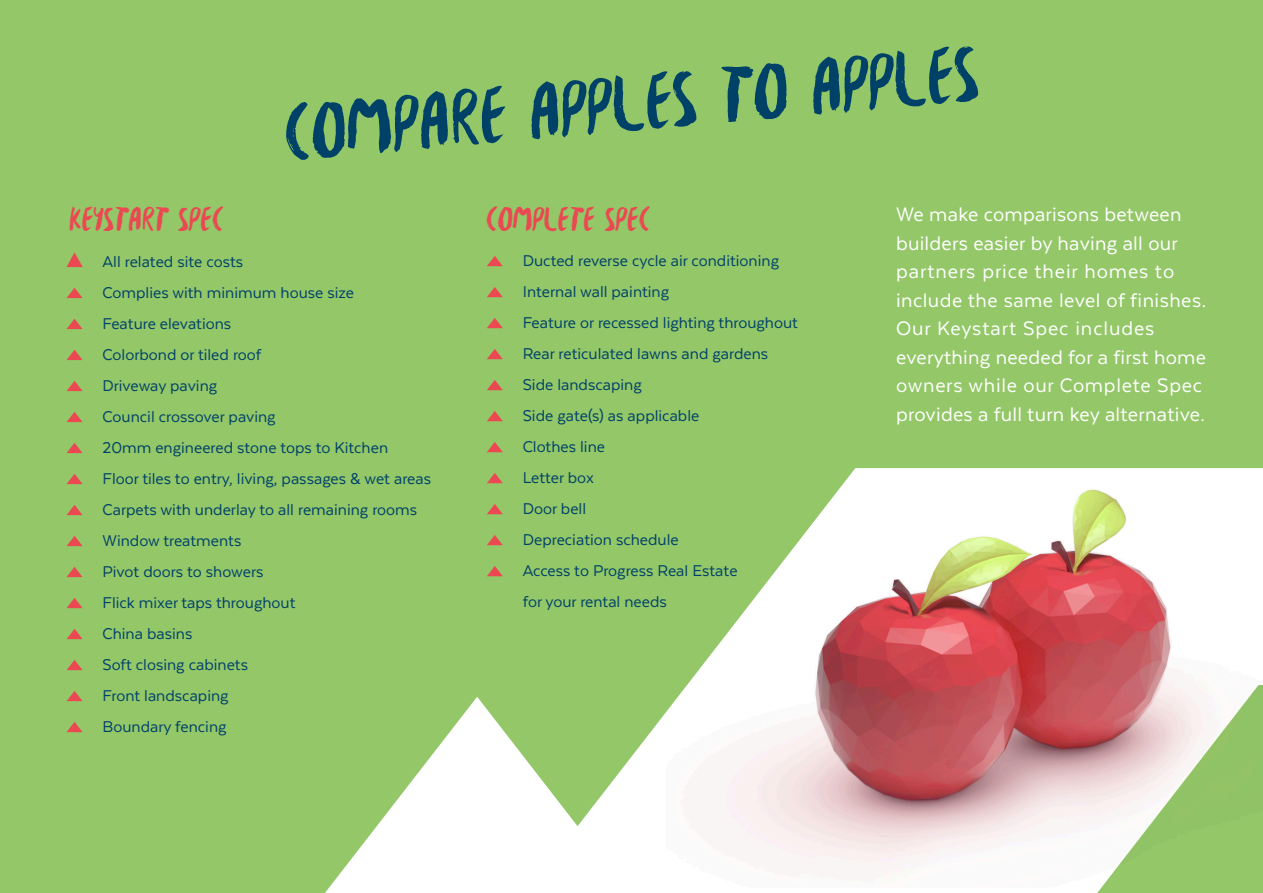
<style>
.page{position:relative;width:1263px;height:893px;background:#fff}
.page>*{position:absolute;margin:0;border:0;box-sizing:border-box;transform-origin:0 0}
.t1{font:84.45px "Besom";color:#004168}
.t2{font:36px "Besom";color:#eb4852}
.t3{font:22.5px/28.5px "Texta";letter-spacing:.01em;color:#fff}
.t4{font:18px "Texta";color:#004168}
</style>
<div class="page">
<div style="left:0;top:0;width:663px;height:893px;background:#93c768"></div>
<div style="left:514px;top:0;width:749px;height:468px;background:#93c768"></div>
<svg style="left:325px;top:697px;width:304px;height:196px"></svg>
<svg style="left:1097px;top:888px;width:166px;height:5px"></svg>
<img style="left:663px;top:434px;width:600px;height:454px">
<svg style="left:67px;top:252px;width:16px;height:15px"></svg>
<svg style="left:67px;top:288px;width:16px;height:10px"></svg>
<svg style="left:67px;top:319px;width:16px;height:10px"></svg>
<svg style="left:67px;top:350px;width:16px;height:10px"></svg>
<svg style="left:67px;top:381px;width:16px;height:10px"></svg>
<svg style="left:67px;top:412px;width:16px;height:10px"></svg>
<svg style="left:67px;top:443px;width:16px;height:10px"></svg>
<svg style="left:67px;top:474px;width:16px;height:10px"></svg>
<svg style="left:67px;top:505px;width:16px;height:10px"></svg>
<svg style="left:67px;top:536px;width:16px;height:10px"></svg>
<svg style="left:67px;top:567px;width:16px;height:10px"></svg>
<svg style="left:67px;top:598px;width:16px;height:10px"></svg>
<svg style="left:67px;top:629px;width:16px;height:10px"></svg>
<svg style="left:67px;top:660px;width:16px;height:10px"></svg>
<svg style="left:67px;top:691px;width:16px;height:10px"></svg>
<svg style="left:67px;top:722px;width:16px;height:10px"></svg>
<svg style="left:487px;top:256px;width:16px;height:10px"></svg>
<svg style="left:487px;top:287px;width:16px;height:10px"></svg>
<svg style="left:487px;top:318px;width:16px;height:10px"></svg>
<svg style="left:487px;top:349px;width:16px;height:10px"></svg>
<svg style="left:487px;top:380px;width:16px;height:10px"></svg>
<svg style="left:487px;top:411px;width:16px;height:10px"></svg>
<svg style="left:487px;top:442px;width:16px;height:10px"></svg>
<svg style="left:487px;top:473px;width:16px;height:10px"></svg>
<svg style="left:487px;top:504px;width:16px;height:10px"></svg>
<svg style="left:487px;top:535px;width:16px;height:10px"></svg>
<svg style="left:487px;top:566px;width:16px;height:10px"></svg>
<p class="t1" style="left:276px;top:99px;width:703px;rotate:-5deg">COMPARE APPLES TO APPLES</p>
<p class="t2" style="left:68px;top:204px;width:160px">KEYSTART SPEC</p>
<p class="t2" style="left:484px;top:204px;width:171px">COMPLETE SPEC</p>
<p class="t4" style="left:523px;top:252px;width:258px">Ducted reverse cycle air conditioning</p>
<p class="t4" style="left:523px;top:283px;width:148px">Internal wall painting</p>
<p class="t4" style="left:523px;top:314px;width:277px">Feature or recessed lighting throughout</p>
<p class="t4" style="left:523px;top:345px;width:247px">Rear reticulated lawns and gardens</p>
<p class="t4" style="left:523px;top:376px;width:120px">Side landscaping</p>
<p class="t4" style="left:523px;top:407px;width:178px">Side gate(s) as applicable</p>
<p class="t4" style="left:523px;top:438px;width:84px">Clothes line</p>
<p class="t4" style="left:523px;top:469px;width:72px">Letter box</p>
<p class="t4" style="left:523px;top:500px;width:65px">Door bell</p>
<p class="t4" style="left:523px;top:531px;width:157px">Depreciation schedule</p>
<p class="t4" style="left:523px;top:562px;width:216px">Access to Progress Real Estate</p>
<p class="t4" style="left:523px;top:593px;width:146px">for your rental needs</p>
<p class="t4" style="left:103px;top:252px;width:142px">All related site costs</p>
<p class="t4" style="left:103px;top:283px;width:253px">Complies with minimum house size</p>
<p class="t4" style="left:103px;top:314px;width:130px">Feature elevations</p>
<p class="t4" style="left:103px;top:345px;width:160px">Colorbond or tiled roof</p>
<p class="t4" style="left:103px;top:376px;width:116px">Driveway paving</p>
<p class="t4" style="left:103px;top:407px;width:175px">Council crossover paving</p>
<p class="t4" style="left:103px;top:438px;width:287px">20mm engineered stone tops to Kitchen</p>
<p class="t4" style="left:103px;top:469px;width:330px">Floor tiles to entry, living, passages &amp; wet areas</p>
<p class="t4" style="left:103px;top:500px;width:316px">Carpets with underlay to all remaining rooms</p>
<p class="t4" style="left:103px;top:531px;width:140px">Window treatments</p>
<p class="t4" style="left:103px;top:562px;width:162px">Pivot doors to showers</p>
<p class="t4" style="left:103px;top:593px;width:194px">Flick mixer taps throughout</p>
<p class="t4" style="left:103px;top:624px;width:91px">China basins</p>
<p class="t4" style="left:103px;top:655px;width:147px">Soft closing cabinets</p>
<p class="t4" style="left:103px;top:686px;width:128px">Front landscaping</p>
<p class="t4" style="left:103px;top:717px;width:126px">Boundary fencing</p>
<p class="t3" style="left:896px;top:200px;width:312px">We make comparisons between builders easier by having all our partners price their homes to include the same level of finishes.<br>Our Keystart Spec includes everything needed for a first home owners while our Complete Spec provides a full turn key alternative.</p>
</div>
